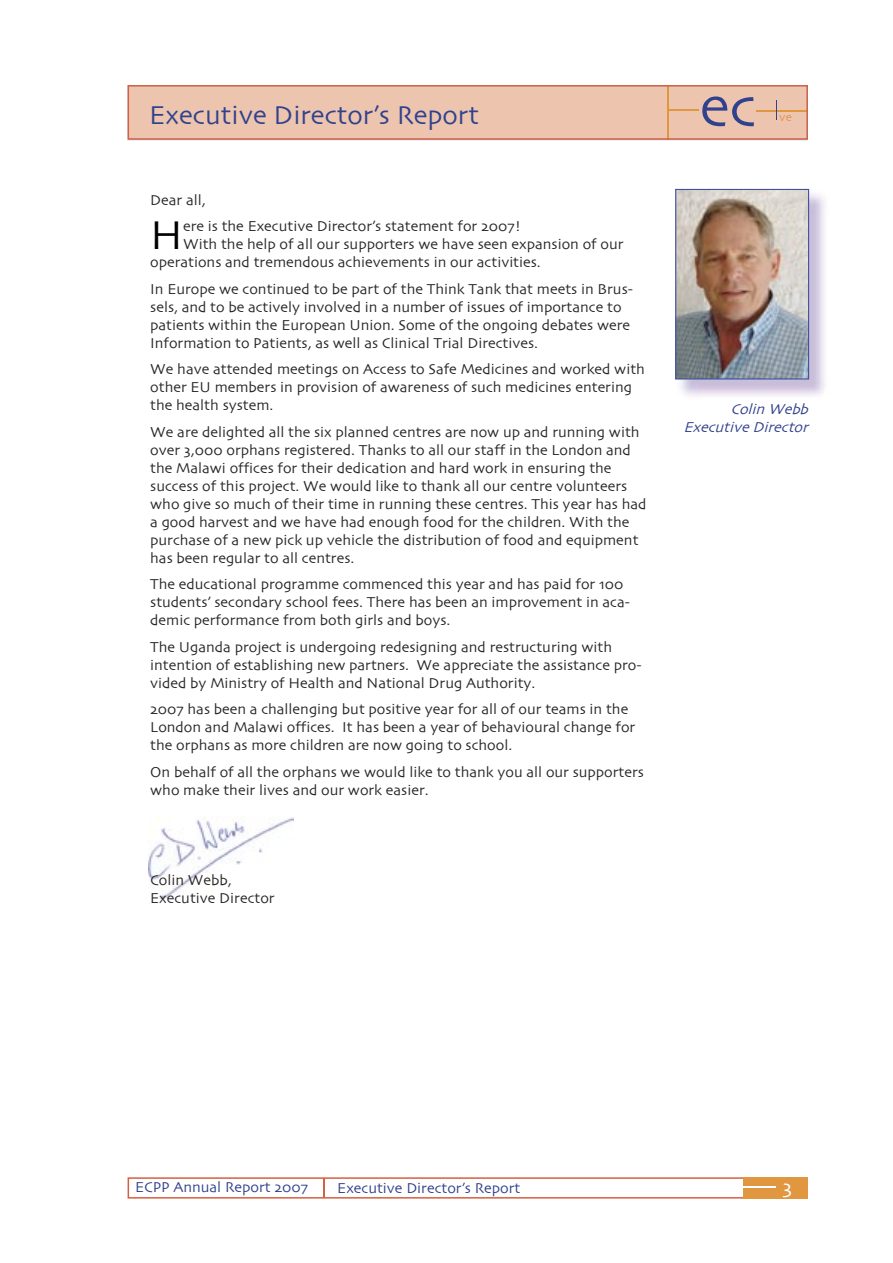
<style>
.page{position:relative;width:893px;height:1263px;background:#fff}
.page>*{position:absolute;margin:0;border:0;box-sizing:border-box;transform-origin:0 0}
.t1{font:58.5px "Skia CC";color:#30418d}
.t2{font:42px "Skia CC";color:#000}
.t3{font:27px "Skia CC";color:#30428d}
.t4{font:21px "Skia CC";color:#fff}
.t5{font:15px/18px "Skia CC";color:#272425}
.t6{font:15px "Skia CC";color:#30408b}
.t7{font:italic 15px/18px "Skia CC";color:#30408d;text-align:right}
.t8{font:12px "Skia CC";color:#e0924a}
</style>
<div class="page">
<div style="left:744px;top:1177px;width:64px;height:22px;background:#e19740"></div>
<svg style="left:128px;top:85px;width:680px;height:55px;background:#eabda7"></svg>
<svg style="left:128px;top:1177px;width:648px;height:21px"></svg>
<img style="left:149px;top:817px;width:144px;height:81px">
<img style="left:681px;top:190px;width:144px;height:206px">
<img style="left:675px;top:189px;width:134px;height:191px">
<h3 class="t3" style="left:149px;top:100px;width:331px">Executive Director’s Report</h3>
<h1 class="t1" style="left:700px;top:75px;width:58px">ec</h1>
<p class="t8" style="left:779px;top:110px;width:14px">ve</p>
<p class="t5" style="left:150px;top:191px;width:57px">Dear all,</p>
<h2 class="t2" style="left:150px;top:212px;width:34px">H</h2>
<p class="t5" style="left:183px;top:217px;width:340px">ere is the Executive Director’s statement for 2007!</p>
<p class="t5" style="left:183px;top:235px;width:442px">With the help of all our supporters we have seen expansion of our</p>
<p class="t5" style="left:150px;top:253px;width:392px">operations and tremendous achievements in our activities.</p>
<p class="t5" style="left:150px;top:280px;width:484px">In Europe we continued to be part of the Think Tank that meets in Brus&shy;sels, and to be actively involved in a number of issues of importance to patients within the European Union. Some of the ongoing debates were Information to Patients, as well as Clinical Trial Directives.</p>
<p class="t5" style="left:150px;top:360px;width:496px">We have attended meetings on Access to Safe Medicines and worked with other EU members in provision of awareness of such medicines entering the health system.</p>
<p class="t5" style="left:150px;top:423px;width:498px">We are delighted all the six planned centres are now up and running with over 3,000 orphans registered. Thanks to all our staff in the London and the Malawi offices for their dedication and hard work in ensuring the success of this project. We would like to thank all our centre volunteers who give so much of their time in running these centres. This year has had a good harvest and we have had enough food for the children. With the purchase of a new pick up vehicle the distribution of food and equipment has been regular to all centres.</p>
<p class="t5" style="left:150px;top:575px;width:481px">The educational programme commenced this year and has paid for 100 students’ secondary school fees. There has been an improvement in aca&shy;demic performance from both girls and boys.</p>
<p class="t5" style="left:150px;top:638px;width:493px">The Uganda project is undergoing redesigning and restructuring with intention of establishing new partners. We appreciate the assistance pro&shy;vided by Ministry of Health and National Drug Authority.</p>
<p class="t5" style="left:150px;top:700px;width:487px">2007 has been a challenging but positive year for all of our teams in the<br>London and Malawi offices. It has been a year of behavioural change for the orphans as more children are now going to school.</p>
<p class="t5" style="left:150px;top:763px;width:495px">On behalf of all the orphans we would like to thank you all our supporters who make their lives and our work easier.</p>
<p class="t5" style="left:150px;top:871px;width:126px">Colin Webb,<br>Executive Director</p>
<p class="t7" style="left:683px;top:400px;width:130px">Colin Webb<br>ExecutiveDirector</p>
<p class="t6" style="left:135px;top:1179px;width:174px">ECPP Annual Report 2007</p>
<p class="t6" style="left:337px;top:1179px;width:185px">Executive Director’s Report</p>
<h3 class="t4" style="left:783px;top:1176px;width:11px">3</h3>
</div>
